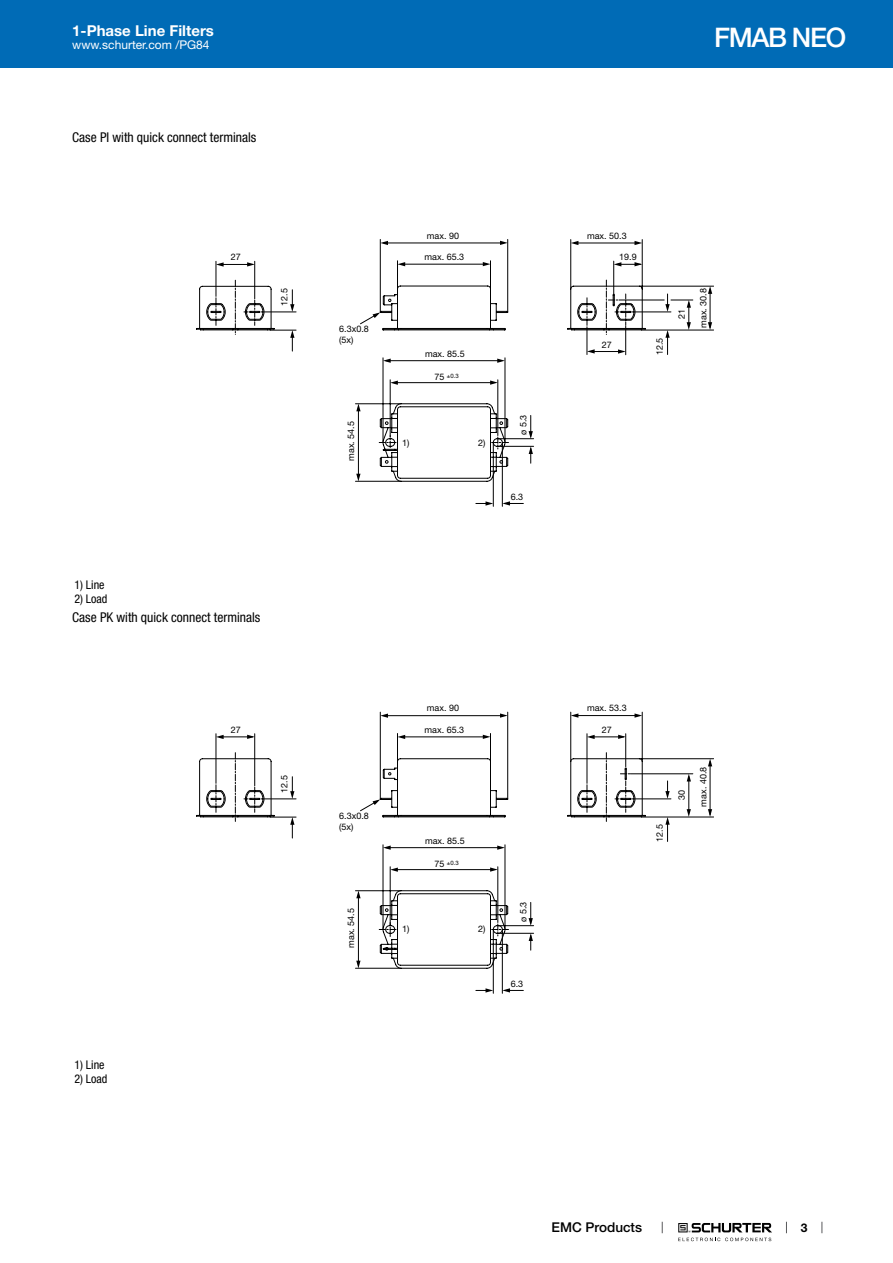
<style>
.page{position:relative;width:893px;height:1263px;background:#fff}
.page>*{position:absolute;margin:0;border:0;box-sizing:border-box;transform-origin:0 0}
.t1{font:500 27px "Helvetica Neue LT";letter-spacing:-.05em;color:#fff}
.t2{font:700 15px "Helvetica Neue LT";color:#fff}
.t3{font:condensed 13.5px "Helvetica Neue LT";color:#000}
.t4{font:500 13.5px "Helvetica Neue LT";color:#000}
.t5{font:condensed 12px "Helvetica Neue LT";color:#000}
.t6{font:12px "Helvetica Neue LT";color:#fff}
.t7{font:700 12px "Helvetica Neue LT";color:#000}
.t8{font:9px/10.8px "Helvetica Neue LT";color:#000}
.t9{font:6px "Helvetica Neue LT";color:#000}
</style>
<div class="page">
<svg style="left:678px;top:1223px;width:94px;height:18px"></svg>
<div style="left:0;top:0;width:893px;height:68px;background:#006bb6"></div>
<hr style="left:632px;top:312px;width:39px;height:1px;background:#000">
<hr style="left:619px;top:300px;width:45px;height:1px;background:#000">
<hr style="left:641px;top:330px;width:73px;height:1px;background:#000">
<hr style="left:710px;top:289px;width:1px;height:39px;background:#000">
<hr style="left:640px;top:286px;width:74px;height:1px;background:#000">
<hr style="left:493px;top:443px;width:1px;height:63px;background:#000">
<hr style="left:502px;top:443px;width:1px;height:63px;background:#000">
<svg style="left:708px;top:286px;width:4px;height:8px"></svg>
<svg style="left:708px;top:322px;width:4px;height:8px"></svg>
<svg style="left:665px;top:294px;width:28px;height:60px"></svg>
<svg style="left:196px;top:239px;width:450px;height:243px"></svg>
<svg style="left:476px;top:501px;width:17px;height:5px"></svg>
<svg style="left:502px;top:501px;width:21px;height:5px"></svg>
<svg style="left:379px;top:844px;width:155px;height:125px"></svg>
<svg style="left:215px;top:712px;width:427px;height:41px"></svg>
<hr style="left:590px;top:737px;width:34px;height:1px;background:#000">
<hr style="left:587px;top:734px;width:1px;height:49px;background:#000">
<hr style="left:625px;top:734px;width:1px;height:33px;background:#000">
<hr style="left:632px;top:799px;width:39px;height:1px;background:#000">
<hr style="left:630px;top:773px;width:63px;height:1px;background:#000">
<hr style="left:641px;top:817px;width:73px;height:1px;background:#000">
<hr style="left:689px;top:777px;width:1px;height:34px;background:#000">
<hr style="left:710px;top:762px;width:1px;height:52px;background:#000">
<hr style="left:640px;top:758px;width:74px;height:1px;background:#000">
<hr style="left:570px;top:712px;width:1px;height:49px;background:#000">
<hr style="left:642px;top:712px;width:1px;height:49px;background:#000">
<hr style="left:574px;top:715px;width:64px;height:1px;background:#000">
<svg style="left:379px;top:922px;width:17px;height:14px"></svg>
<hr style="left:499px;top:933px;width:35px;height:1px;background:#000">
<hr style="left:493px;top:930px;width:1px;height:63px;background:#000">
<hr style="left:502px;top:930px;width:1px;height:63px;background:#000">
<hr style="left:498px;top:867px;width:1px;height:55px;background:#000">
<hr style="left:498px;top:925px;width:36px;height:1px;background:#000">
<hr style="left:505px;top:845px;width:1px;height:84px;background:#000">
<hr style="left:355px;top:968px;width:46px;height:1px;background:#000">
<hr style="left:355px;top:890px;width:46px;height:1px;background:#000">
<hr style="left:358px;top:894px;width:1px;height:71px;background:#000">
<hr style="left:390px;top:867px;width:1px;height:57px;background:#000">
<hr style="left:394px;top:869px;width:99px;height:1px;background:#000">
<hr style="left:383px;top:845px;width:1px;height:84px;background:#000">
<hr style="left:386px;top:847px;width:115px;height:1px;background:#000">
<svg style="left:381px;top:944px;width:4px;height:9px"></svg>
<svg style="left:356px;top:891px;width:5px;height:7px"></svg>
<svg style="left:356px;top:961px;width:4px;height:7px"></svg>
<svg style="left:216px;top:735px;width:8px;height:4px"></svg>
<svg style="left:247px;top:735px;width:8px;height:4px"></svg>
<svg style="left:587px;top:735px;width:8px;height:4px"></svg>
<svg style="left:618px;top:735px;width:8px;height:4px"></svg>
<svg style="left:571px;top:713px;width:7px;height:5px"></svg>
<svg style="left:634px;top:713px;width:8px;height:5px"></svg>
<svg style="left:397px;top:735px;width:8px;height:4px"></svg>
<svg style="left:483px;top:735px;width:7px;height:4px"></svg>
<svg style="left:380px;top:713px;width:8px;height:5px"></svg>
<svg style="left:500px;top:713px;width:8px;height:5px"></svg>
<svg style="left:390px;top:867px;width:8px;height:5px"></svg>
<svg style="left:490px;top:867px;width:8px;height:5px"></svg>
<svg style="left:383px;top:845px;width:8px;height:5px"></svg>
<svg style="left:497px;top:845px;width:8px;height:5px"></svg>
<svg style="left:196px;top:753px;width:450px;height:85px"></svg>
<svg style="left:708px;top:759px;width:4px;height:7px"></svg>
<svg style="left:708px;top:809px;width:4px;height:8px"></svg>
<svg style="left:665px;top:817px;width:5px;height:24px"></svg>
<svg style="left:665px;top:781px;width:5px;height:18px"></svg>
<svg style="left:687px;top:774px;width:4px;height:7px"></svg>
<svg style="left:687px;top:809px;width:4px;height:8px"></svg>
<svg style="left:529px;top:933px;width:4px;height:17px"></svg>
<svg style="left:529px;top:902px;width:4px;height:24px"></svg>
<svg style="left:476px;top:988px;width:17px;height:4px"></svg>
<svg style="left:502px;top:988px;width:21px;height:4px"></svg>
<h2 class="t2" style="left:72px;top:21px;width:143px">1-Phase Line Filters</h2>
<h3 class="t6" style="left:72px;top:38px;width:139px">www.schurter.com /PG84</h3>
<h3 class="t3" style="left:72px;top:130px;width:186px">Case PI with quick connect terminals</h3>
<p class="t8" style="left:231px;top:251px;width:12px">27</p>
<p class="t8" style="left:279px;top:306px;width:19px;rotate:-90deg">12.5</p>
<h3 class="t5" style="left:74px;top:577px;width:32px">1) Line</h3>
<h3 class="t5" style="left:74px;top:592px;width:35px">2) Load</h3>
<h3 class="t3" style="left:72px;top:610px;width:190px">Case PK with quick connect terminals</h3>
<p class="t8" style="left:231px;top:724px;width:12px">27</p>
<p class="t8" style="left:279px;top:793px;width:19px;rotate:-90deg">12.5</p>
<h3 class="t5" style="left:74px;top:1057px;width:32px">1) Line</h3>
<h3 class="t5" style="left:74px;top:1072px;width:35px">2) Load</h3>
<p class="t8" style="left:339px;top:323px;width:31px">6.3x0.8 (5x)</p>
<p class="t8" style="left:346px;top:461px;width:41px;rotate:-90deg">max. 54.5</p>
<p class="t8" style="left:427px;top:230px;width:34px">max. 90</p>
<p class="t8" style="left:424px;top:251px;width:41px">max. 65.3</p>
<p class="t8" style="left:425px;top:349px;width:41px">max. 85.5</p>
<p class="t8" style="left:434px;top:372px;width:12px">75</p>
<p class="t9" style="left:447px;top:373px;width:13px">±0.3</p>
<p class="t8" style="left:402px;top:437px;width:9px">1)</p>
<p class="t8" style="left:478px;top:437px;width:9px">2)</p>
<p class="t8" style="left:518px;top:435px;width:22px;rotate:-90deg">ø 5.3</p>
<p class="t8" style="left:511px;top:492px;width:14px">6.3</p>
<p class="t8" style="left:339px;top:810px;width:31px">6.3x0.8 (5x)</p>
<p class="t8" style="left:346px;top:948px;width:41px;rotate:-90deg">max. 54.5</p>
<p class="t8" style="left:427px;top:703px;width:34px">max. 90</p>
<p class="t8" style="left:424px;top:724px;width:41px">max. 65.3</p>
<p class="t8" style="left:425px;top:835px;width:41px">max. 85.5</p>
<p class="t8" style="left:434px;top:859px;width:12px">75</p>
<p class="t9" style="left:447px;top:860px;width:13px">±0.3</p>
<p class="t8" style="left:402px;top:924px;width:9px">1)</p>
<p class="t8" style="left:478px;top:924px;width:9px">2)</p>
<p class="t8" style="left:518px;top:922px;width:22px;rotate:-90deg">ø 5.3</p>
<p class="t8" style="left:511px;top:978px;width:14px">6.3</p>
<h1 class="t1" style="left:714px;top:21px;width:134px">FMAB NEO</h1>
<p class="t8" style="left:587px;top:230px;width:41px">max. 50.3</p>
<p class="t8" style="left:619px;top:251px;width:19px">19.9</p>
<p class="t8" style="left:602px;top:339px;width:12px">27</p>
<p class="t8" style="left:654px;top:355px;width:19px;rotate:-90deg">12.5</p>
<p class="t8" style="left:676px;top:319px;width:12px;rotate:-90deg">21</p>
<p class="t8" style="left:698px;top:328px;width:41px;rotate:-90deg">max. 30.8</p>
<p class="t8" style="left:587px;top:703px;width:41px">max. 53.3</p>
<p class="t8" style="left:602px;top:724px;width:12px">27</p>
<p class="t8" style="left:654px;top:842px;width:19px;rotate:-90deg">12.5</p>
<p class="t8" style="left:676px;top:800px;width:12px;rotate:-90deg">30</p>
<p class="t8" style="left:698px;top:806px;width:41px;rotate:-90deg">max. 40.8</p>
<h3 class="t4" style="left:552px;top:1219px;width:92px">EMC Products</h3>
<h3 class="t7" style="left:801px;top:1220px;width:8px">3</h3>
</div>
